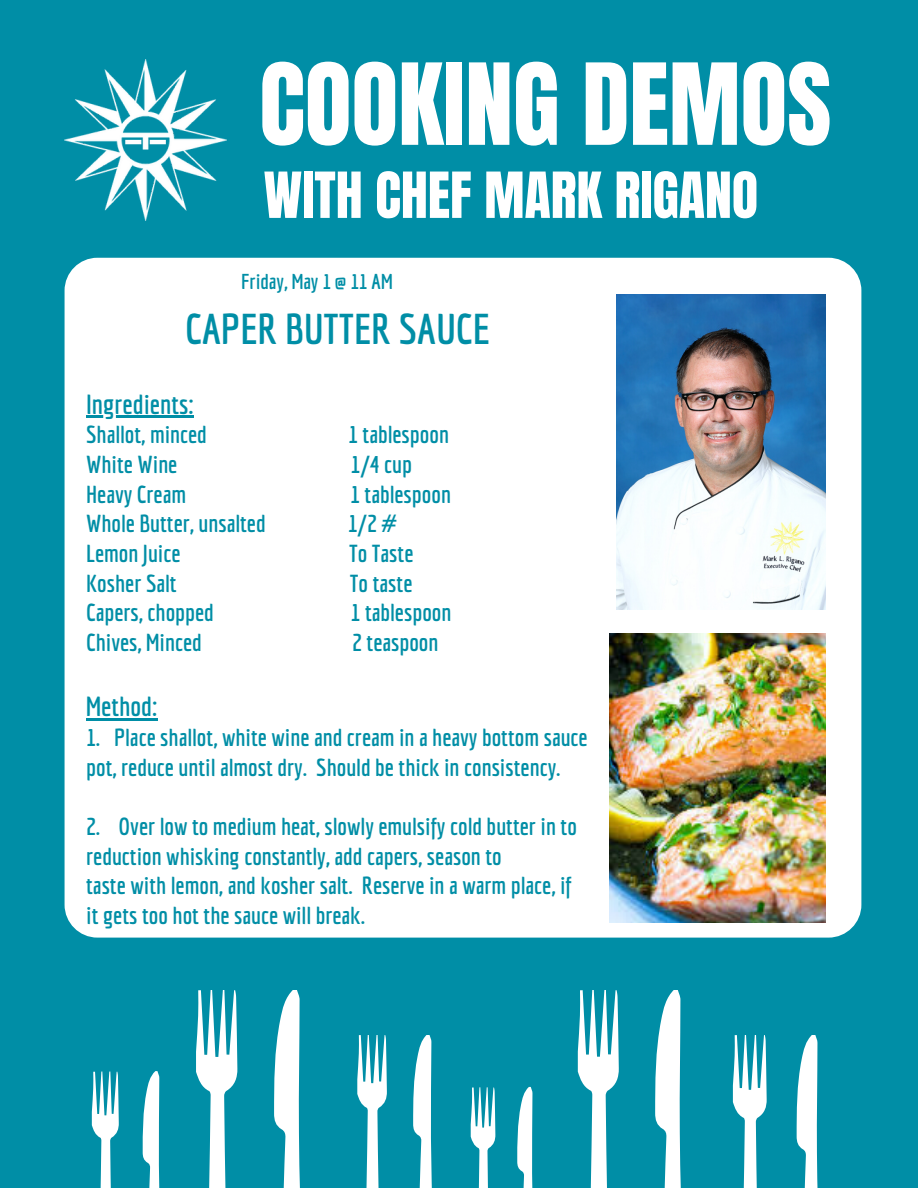
<style>
.page{position:relative;width:918px;height:1188px;background:#008ea6}
.page>*{position:absolute;margin:0;border:0;box-sizing:border-box;transform-origin:0 0}
.t1{font:96px "Anton";color:#fff}
.t2{font:54px "Anton";color:#fff}
.t3{font:700 42px "Economica";color:#008ea6}
.t4{font:700 27px "Economica";color:#008ea6}
.t5{font:700 24px/29.7px "Economica";color:#008ea6}
.t6{font:700 21px "Economica";color:#008ea6}
</style>
<div class="page">
<svg style="left:92px;top:1071px;width:27px;height:117px"></svg>
<svg style="left:143px;top:1071px;width:17px;height:117px"></svg>
<svg style="left:196px;top:990px;width:42px;height:198px"></svg>
<svg style="left:274px;top:990px;width:26px;height:198px"></svg>
<svg style="left:357px;top:1035px;width:30px;height:153px"></svg>
<svg style="left:413px;top:1035px;width:19px;height:153px"></svg>
<svg style="left:471px;top:1087px;width:24px;height:101px"></svg>
<svg style="left:517px;top:1087px;width:16px;height:101px"></svg>
<svg style="left:578px;top:990px;width:41px;height:198px"></svg>
<svg style="left:655px;top:990px;width:26px;height:198px"></svg>
<svg style="left:733px;top:1035px;width:34px;height:153px"></svg>
<svg style="left:797px;top:1035px;width:21px;height:153px"></svg>
<div style="left:65px;top:258px;width:796px;height:680px;background:#fff;border-radius:33px"></div>
<img style="left:65px;top:60px;width:162px;height:161px">
<img style="left:617px;top:294px;width:209px;height:315px">
<img style="left:610px;top:633px;width:216px;height:289px">
<hr style="left:86px;top:416px;width:108px;height:2px;background:#008ea6">
<hr style="left:86px;top:719px;width:71px;height:2px;background:#008ea6">
<h1 class="t1" style="left:259px;top:36px;width:574px">COOKING DEMOS</h1>
<h2 class="t2" style="left:264px;top:156px;width:496px">WITH CHEF MARK RIGANO</h2>
<p class="t6" style="left:241px;top:270px;width:153px">Friday, May 1 @ 11 AM</p>
<h3 class="t3" style="left:185px;top:304px;width:306px">CAPER BUTTER SAUCE</h3>
<p class="t4" style="left:86px;top:388px;width:109px">Ingredients:</p>
<p class="t5" style="left:86px;top:420px;width:122px">Shallot, minced</p>
<p class="t5" style="left:348px;top:420px;width:102px">1 tablespoon</p>
<p class="t5" style="left:86px;top:449px;width:93px">White Wine</p>
<p class="t5" style="left:351px;top:449px;width:63px">1/4 cup</p>
<p class="t5" style="left:86px;top:479px;width:101px">Heavy Cream</p>
<p class="t5" style="left:350px;top:479px;width:102px">1 tablespoon</p>
<p class="t5" style="left:86px;top:508px;width:181px">Whole Butter, unsalted</p>
<p class="t5" style="left:348px;top:508px;width:51px">1/2 #</p>
<p class="t5" style="left:86px;top:538px;width:96px">Lemon Juice</p>
<p class="t5" style="left:349px;top:538px;width:66px">To Taste</p>
<p class="t5" style="left:86px;top:568px;width:92px">Kosher Salt</p>
<p class="t5" style="left:350px;top:568px;width:64px">To taste</p>
<p class="t5" style="left:86px;top:597px;width:129px">Capers, chopped</p>
<p class="t5" style="left:351px;top:597px;width:102px">1 tablespoon</p>
<p class="t5" style="left:86px;top:627px;width:117px">Chives, Minced</p>
<p class="t5" style="left:352px;top:627px;width:88px">2 teaspoon</p>
<p class="t4" style="left:86px;top:691px;width:73px">Method:</p>
<p class="t5" style="left:86px;top:722px;width:503px">1. Place shallot, white wine and cream in a heavy bottom sauce pot, reduce until almost dry. Should be thick in consistency.</p>
<p class="t5" style="left:86px;top:811px;width:492px">2. Over low to medium heat, slowly emulsify cold butter in to reduction whisking constantly, add capers, season to<br>taste with lemon, and kosher salt. Reserve in a warm place, if it gets too hot the sauce will break.</p>
</div>
